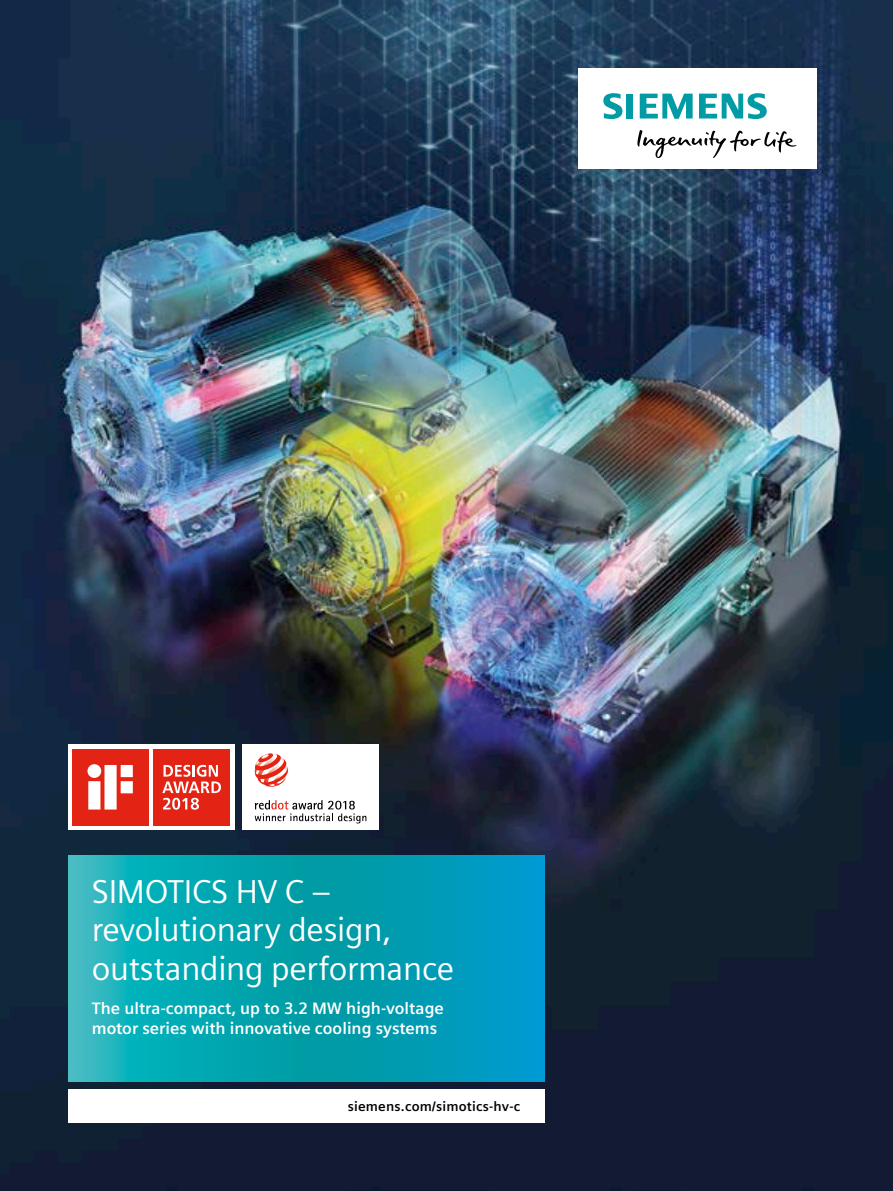
<style>
.page{position:relative;width:893px;height:1191px;background:#fff}
.page>*{position:absolute;margin:0;border:0;box-sizing:border-box;transform-origin:0 0}
.t1{font:33px/38.2px "Siemens Sans Global";letter-spacing:-.01em;color:#fff}
.t2{font:700 16.5px/19.2px "Siemens Sans Global";color:#fff}
.t3{font:700 13.5px "Siemens Sans Global";letter-spacing:.015em;color:#000}
</style>
<div class="page">
<img style="left:0;top:0;width:893px;height:1191px">
<div style="left:578px;top:68px;width:238px;height:101px;background:#fff"></div>
<svg style="left:637px;top:130px;width:159px;height:28px"></svg>
<svg style="left:603px;top:93px;width:30px;height:26px"></svg>
<svg style="left:640px;top:94px;width:53px;height:25px"></svg>
<svg style="left:699px;top:93px;width:68px;height:26px"></svg>
<div style="left:68px;top:1089px;width:476px;height:34px;background:#fff"></div>
<svg style="left:68px;top:855px;width:476px;height:226px;background:#06a3b5"></svg>
<div style="left:68px;top:744px;width:166px;height:85px;background:#fff;border-radius:2px"></div>
<div style="left:72px;top:748px;width:77px;height:77px;background:#e32414"></div>
<svg style="left:87px;top:764px;width:46px;height:45px"></svg>
<div style="left:153px;top:748px;width:77px;height:77px;background:#e32414"></div>
<svg style="left:162px;top:765px;width:59px;height:44px"></svg>
<div style="left:243px;top:744px;width:136px;height:85px;background:#fff"></div>
<svg style="left:255px;top:753px;width:33px;height:33px"></svg>
<svg style="left:255px;top:800px;width:111px;height:23px"></svg>
<h1 class="t1" style="left:92px;top:874px;width:364px">SIMOTICS HV C – revolutionary design, outstanding performance</h1>
<p class="t2" style="left:92px;top:999px;width:353px">The ultra-compact, up to 3.2 MW high-voltage motor series with innovative cooling systems</p>
<p class="t3" style="left:348px;top:1098px;width:174px">siemens.com/simotics-hv-c</p>
</div>
